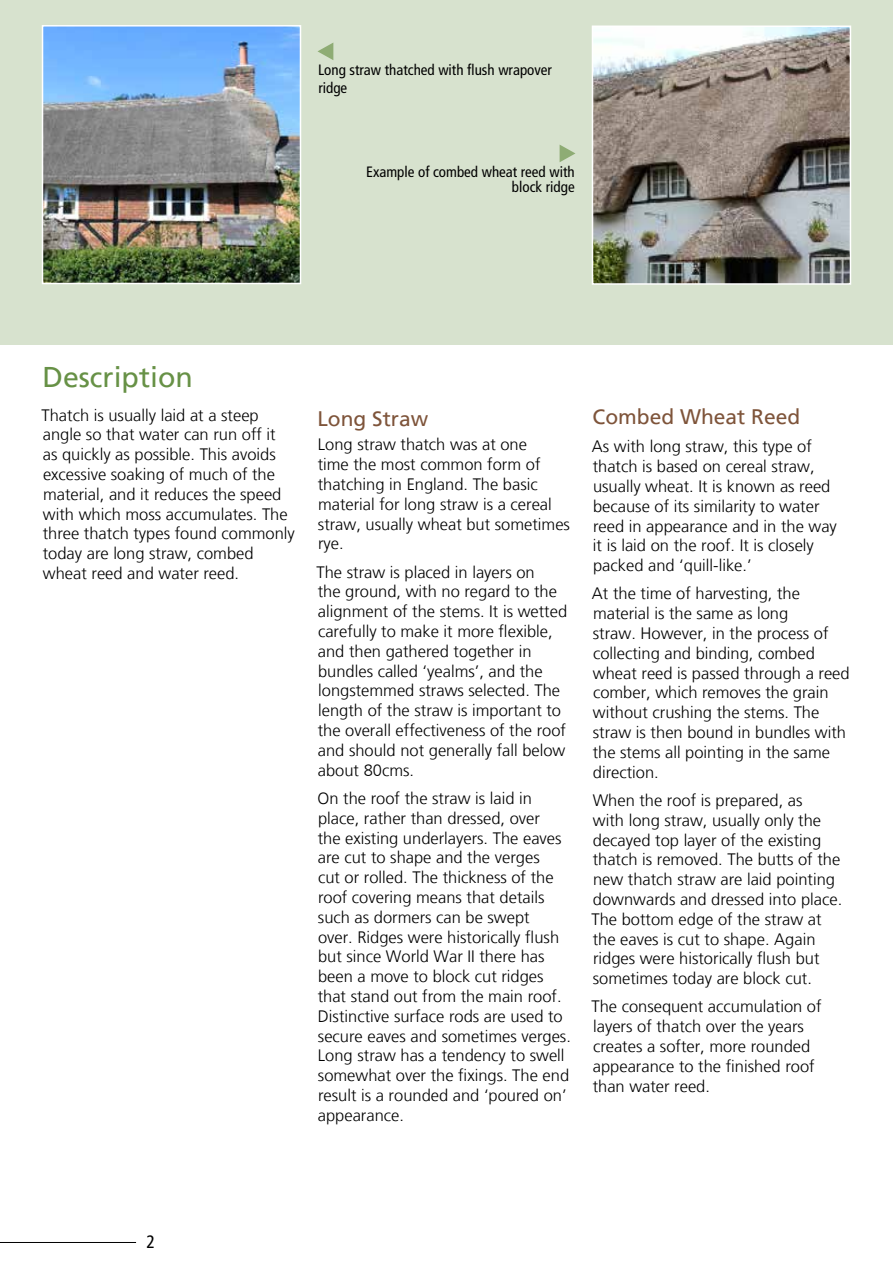
<style>
.page{position:relative;width:893px;height:1263px;background:#fff}
.page>*{position:absolute;margin:0;border:0;box-sizing:border-box;transform-origin:0 0}
.t1{font:28.5px "Frutiger LT";color:#679146}
.t2{font:21px "Frutiger LT";color:#7e543a}
.t3{font:condensed 18px "Frutiger LT";color:#000}
.t4{font:300 16.5px/19.8px "Frutiger LT";color:#000}
.t5{font:condensed 15px/18px "Frutiger LT";color:#000}
</style>
<div class="page">
<hr style="left:0;top:1242px;width:136px;height:1px;background:#000">
<div style="left:0;top:0;width:893px;height:344px;background:#d7e2ce"></div>
<img style="left:45px;top:28px;width:253px;height:253px">
<div style="left:42px;top:25px;width:259px;height:259px;border:2px solid #fff"></div>
<svg style="left:317px;top:43px;width:16px;height:17px"></svg>
<svg style="left:560px;top:145px;width:15px;height:17px"></svg>
<img style="left:595px;top:29px;width:253px;height:253px">
<div style="left:592px;top:26px;width:259px;height:259px;border:2px solid #fff"></div>
<p class="t5" style="left:318px;top:61px;width:235px">Long straw thatched with flush wrapover ridge</p>
<p class="t5" style="left:366px;top:165px;width:210px;line-height:15px;text-align:right">Example of combed wheat reed with block ridge</p>
<h1 class="t1" style="left:42px;top:360px;width:152px">Description</h1>
<p class="t4" style="left:42px;top:405px;width:255px">Thatch is usually laid at a steep angle so that water can run off it<br>as quickly as possible. This avoids excessive soaking of much of the material, and it reduces the speed with which moss accumulates. The three thatch types found commonly today are long straw, combed wheat reed and water reed.</p>
<p class="t2" style="left:317px;top:407px;width:112px">Long Straw</p>
<p class="t4" style="left:318px;top:435px;width:254px">Long straw thatch was at one<br>time the most common form of thatching in England. The basic material for long straw is a cereal straw, usually wheat but sometimes rye.</p>
<p class="t4" style="left:316px;top:562px;width:252px">The straw is placed in layers on<br>the ground, with no regard to the alignment of the stems. It is wetted carefully to make it more flexible, and then gathered together in bundles called ‘yealms’, and the longstemmed straws selected. The length of the straw is important to the overall effectiveness of the roof and should not generally fall below about 80cms.</p>
<p class="t4" style="left:318px;top:788px;width:255px">On the roof the straw is laid in place, rather than dressed, over<br>the existing underlayers. The eaves are cut to shape and the verges<br>cut or rolled. The thickness of the roof covering means that details such as dormers can be swept<br>over. Ridges were historically flush but since World War II there has been a move to block cut ridges that stand out from the main roof.<br>Distinctive surface rods are used to secure eaves and sometimes verges.<br>Long straw has a tendency to swell somewhat over the fixings. The end result is a rounded and ‘poured on’ appearance.</p>
<p class="t2" style="left:592px;top:404px;width:209px">Combed Wheat Reed</p>
<p class="t4" style="left:592px;top:437px;width:247px">As with long straw, this type of thatch is based on cereal straw, usually wheat. It is known as reed because of its similarity to water reed in appearance and in the way it is laid on the roof. It is closely packed and ‘quill-like.’</p>
<p class="t4" style="left:592px;top:584px;width:259px">At the time of harvesting, the material is the same as long<br>straw. However, in the process of collecting and binding, combed wheat reed is passed through a reed comber, which removes the grain without crushing the stems. The straw is then bound in bundles with the stems all pointing in the same direction.</p>
<p class="t4" style="left:591px;top:790px;width:252px">When the roof is prepared, as<br>with long straw, usually only the decayed top layer of the existing thatch is removed. The butts of the new thatch straw are laid pointing downwards and dressed into place.<br>The bottom edge of the straw at the eaves is cut to shape. Again ridges were historically flush but sometimes today are block cut.</p>
<p class="t4" style="left:591px;top:997px;width:232px">The consequent accumulation of layers of thatch over the years creates a softer, more rounded appearance to the finished roof than water reed.</p>
<p class="t3" style="left:146px;top:1232px;width:10px">2</p>
</div>
